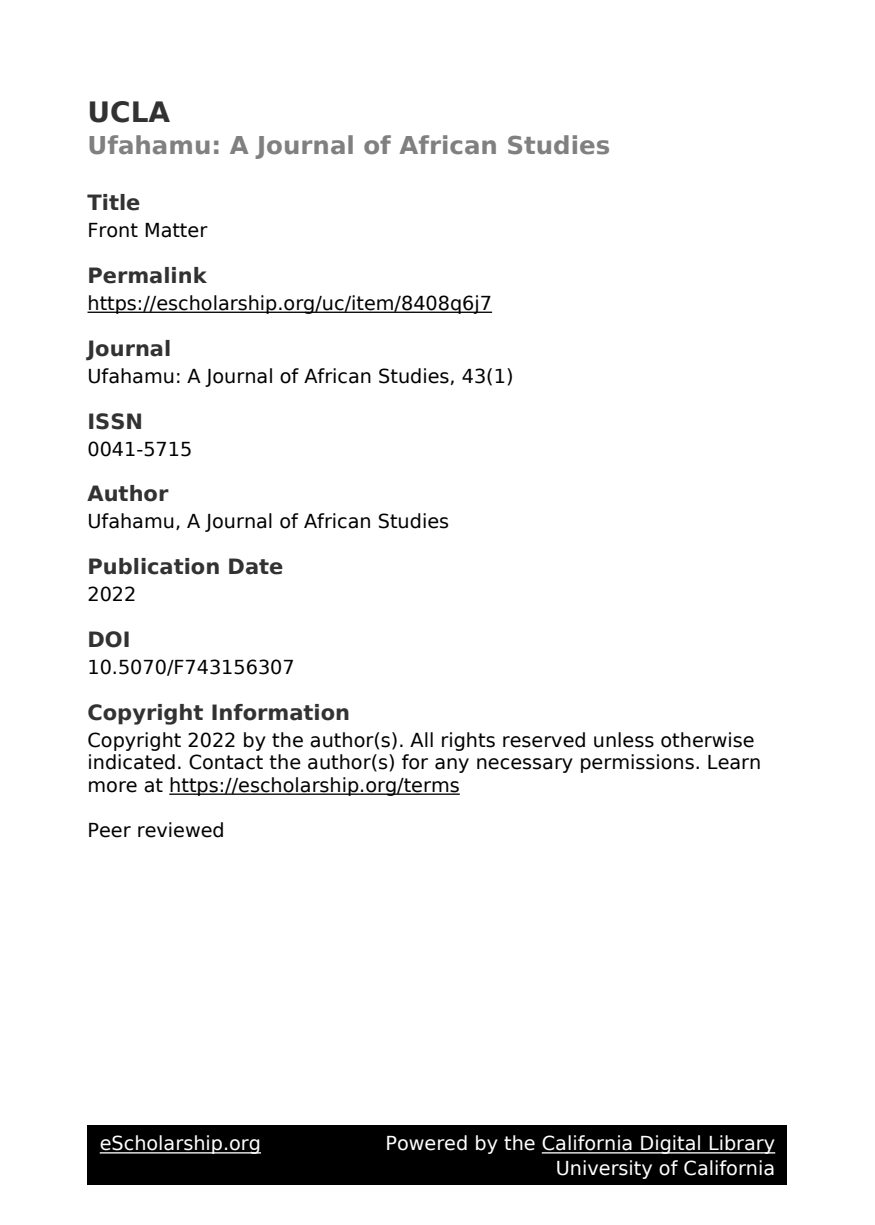
<style>
.page{position:relative;width:875px;height:1225px;background:#fff}
.page>*{position:absolute;margin:0;border:0;box-sizing:border-box;transform-origin:0 0}
.t1{font:700 28px "DejaVu Sans";color:#323232}
.t2{font:700 24.5px "DejaVu Sans";color:#808080}
.t3{font:700 21px "DejaVu Sans";color:#323232}
.t4{font:19.25px/22.4px "DejaVu Sans";color:#000}
.t5{font:19.25px/24.5px "DejaVu Sans";color:#fff;text-align:right}
</style>
<div class="page">
<hr style="left:88px;top:312px;width:404px;height:1px;background:#000">
<hr style="left:169px;top:794px;width:291px;height:1px;background:#000">
<div style="left:88px;top:1125px;width:700px;height:60px;background:#000"></div>
<hr style="left:100px;top:1152px;width:161px;height:2px;background:#fff">
<hr style="left:542px;top:1152px;width:233px;height:2px;background:#fff">
<h1 class="t1" style="left:88px;top:101px;width:84px">UCLA</h1>
<p class="t2" style="left:88px;top:136px;width:524px">Ufahamu: A Journal of African Studies</p>
<p class="t3" style="left:88px;top:194px;width:54px">Title</p>
<p class="t4" style="left:88px;top:221px;width:121px">Front Matter</p>
<p class="t3" style="left:88px;top:267px;width:121px">Permalink</p>
<p class="t4" style="left:88px;top:294px;width:406px">https://escholarship.org/uc/item/8408q6j7</p>
<p class="t3" style="left:88px;top:340px;width:85px">Journal</p>
<p class="t4" style="left:88px;top:367px;width:428px">Ufahamu: A Journal of African Studies, 43(1)</p>
<p class="t3" style="left:88px;top:413px;width:57px">ISSN</p>
<p class="t4" style="left:88px;top:439px;width:106px">0041-5715</p>
<p class="t3" style="left:88px;top:485px;width:82px">Author</p>
<p class="t4" style="left:88px;top:512px;width:363px">Ufahamu, A Journal of African Studies</p>
<p class="t3" style="left:88px;top:558px;width:198px">Publication Date</p>
<p class="t4" style="left:88px;top:585px;width:50px">2022</p>
<p class="t3" style="left:88px;top:631px;width:45px">DOI</p>
<p class="t4" style="left:88px;top:658px;width:209px">10.5070/F743156307</p>
<p class="t3" style="left:88px;top:704px;width:264px">Copyright Information</p>
<p class="t4" style="left:88px;top:731px;width:675px">Copyright 2022 by the author(s). All rights reserved unless otherwise indicated. Contact the author(s) for any necessary permissions. Learn more at https://escholarship.org/terms</p>
<p class="t4" style="left:88px;top:820px;width:139px">Peer reviewed</p>
<p class="t5" style="left:100px;top:1133px;width:163px">eScholarship.org</p>
<p class="t5" style="left:385px;top:1133px;width:391px">Powered by the California Digital Library<br>University of California</p>
</div>
